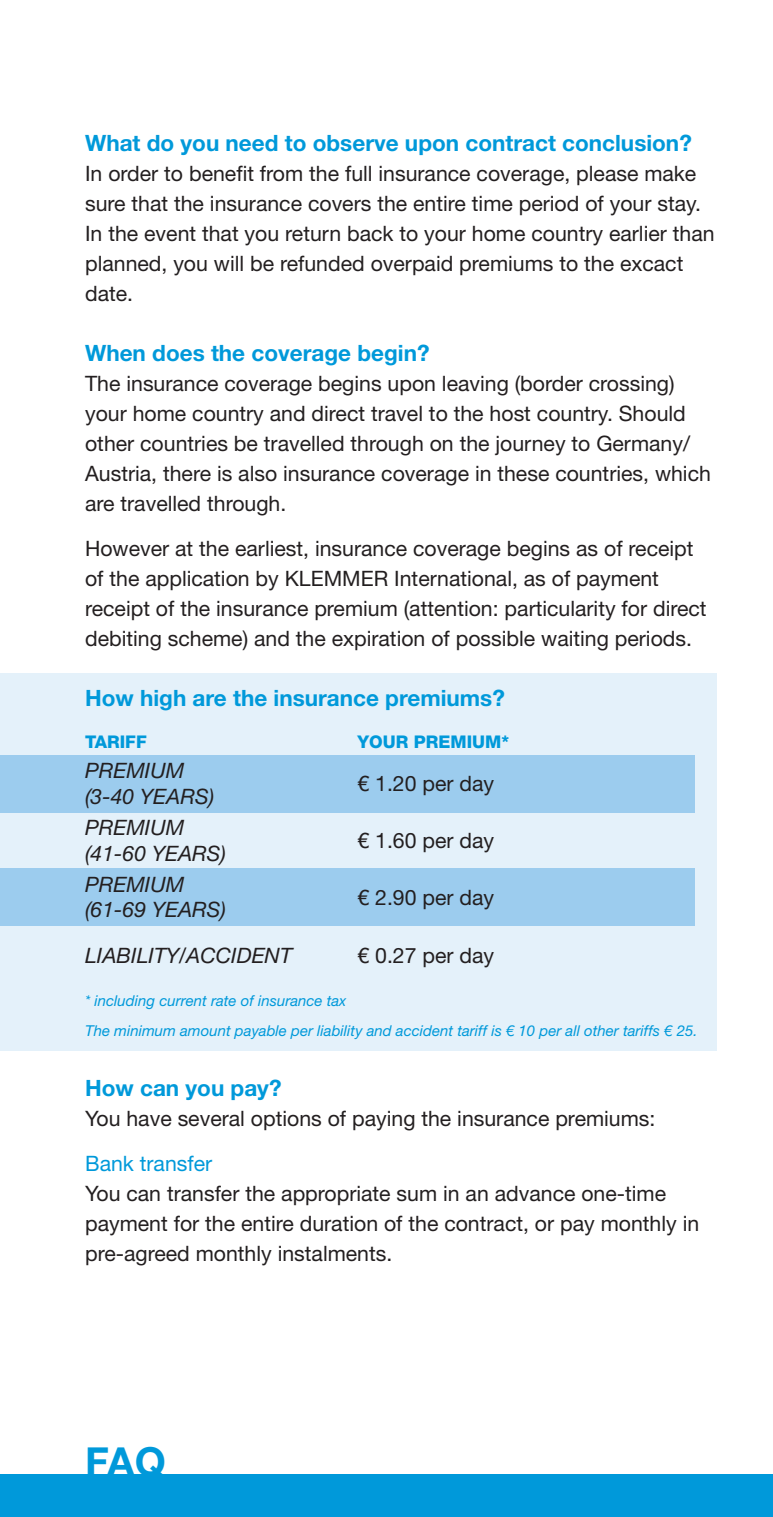
<style>
.page{position:relative;width:773px;height:1517px;background:#fff}
.page>*{position:absolute;margin:0;border:0;box-sizing:border-box;transform-origin:0 0}
.t1{font:700 40px "Helvetica Neue LT Pro";color:#0099da}
.t2{font:700 22.5px "Helvetica Neue LT Pro";color:#0099da}
.Fließtext{font:21.25px/30px "Helvetica Neue LT Pro";color:#231f20}
.Tarifname{font:italic 21.25px/25.5px "Helvetica Neue LT Pro";color:#231f20}
.t3{font:21.25px "Helvetica Neue LT Pro";color:#0099da}
.Kopfzeile{font:800 17.5px "Helvetica Neue LT Pro";color:#0099da}
.Fließtext-2{font:italic 15px "Helvetica Neue LT Pro";color:#0099da}
</style>
<div class="page">
<div style="left:0;top:1474px;width:772px;height:43px;background:#0099da"></div>
<div style="left:0;top:673px;width:716px;height:377px;background:#e4f1fa"></div>
<div style="left:0;top:755px;width:694px;height:57px;background:#9cccee"></div>
<div style="left:0;top:868px;width:694px;height:58px;background:#9cccee"></div>
<h2 class="t2" style="left:85px;top:128px;width:608px">What do you need to observe upon contract conclusion?</h2>
<p class="Fließtext" style="left:85px;top:157px;width:631px">In order to benefit from the full insurance coverage, please make sure that the insurance covers the entire time period of your stay.<br>In the event that you return back to your home country earlier than planned, you will be refunded overpaid premiums to the excact date.</p>
<h2 class="t2" style="left:85px;top:338px;width:346px">When does the coverage begin?</h2>
<p class="Fließtext" style="left:85px;top:367px;width:627px">The insurance coverage begins upon leaving (border crossing) your home country and direct travel to the host country. Should other countries be travelled through on the journey to Germany/ Austria, there is also insurance coverage in these countries, which are travelled through.</p>
<p class="Fließtext" style="left:85px;top:532px;width:623px">However at the earliest, insurance coverage begins as of receipt of the application by KLEMMER International, as of payment receipt of the insurance premium (attention: particularity for direct debiting scheme) and the expiration of possible waiting periods.</p>
<h2 class="t2" style="left:85px;top:683px;width:421px">How high are the insurance premiums?</h2>
<p class="Kopfzeile" style="left:85px;top:731px;width:63px">TARIFF</p>
<p class="Kopfzeile" style="left:357px;top:731px;width:153px">YOUR PREMIUM*</p>
<p class="Tarifname" style="left:85px;top:757px;width:131px">PREMIUM (3-40 YEARS)</p>
<p class="Fließtext" style="left:357px;top:768px;width:138px">€ 1.20 per day</p>
<p class="Tarifname" style="left:85px;top:814px;width:142px">PREMIUM (41-60 YEARS)</p>
<p class="Tarifname" style="left:85px;top:871px;width:142px">PREMIUM (61-69 YEARS)</p>
<p class="Fließtext" style="left:357px;top:825px;width:138px">€ 1.60 per day</p>
<p class="Fließtext" style="left:357px;top:881px;width:138px">€ 2.90 per day</p>
<p class="Tarifname" style="left:85px;top:942px;width:208px">LIABILITY/ACCIDENT</p>
<p class="Fließtext" style="left:357px;top:940px;width:138px">€ 0.27 per day</p>
<p class="Fließtext-2" style="left:85px;top:991px;width:263px">* including current rate of insurance tax</p>
<p class="Fließtext-2" style="left:85px;top:1021px;width:614px">The minimum amount payable per liability and accident tariff is € 10 per all other tariffs € 25.</p>
<h2 class="t2" style="left:85px;top:1073px;width:198px">How can you pay?</h2>
<p class="Fließtext" style="left:85px;top:1102px;width:571px">You have several options of paying the insurance premiums:</p>
<h3 class="t3" style="left:85px;top:1150px;width:129px">Bank transfer</h3>
<p class="Fließtext" style="left:85px;top:1177px;width:615px">You can transfer the appropriate sum in an advance one-time payment for the entire duration of the contract, or pay monthly in pre-agreed monthly instalments.</p>
<p class="t1" style="left:85px;top:1436px;width:82px">FAQ</p>
</div>
